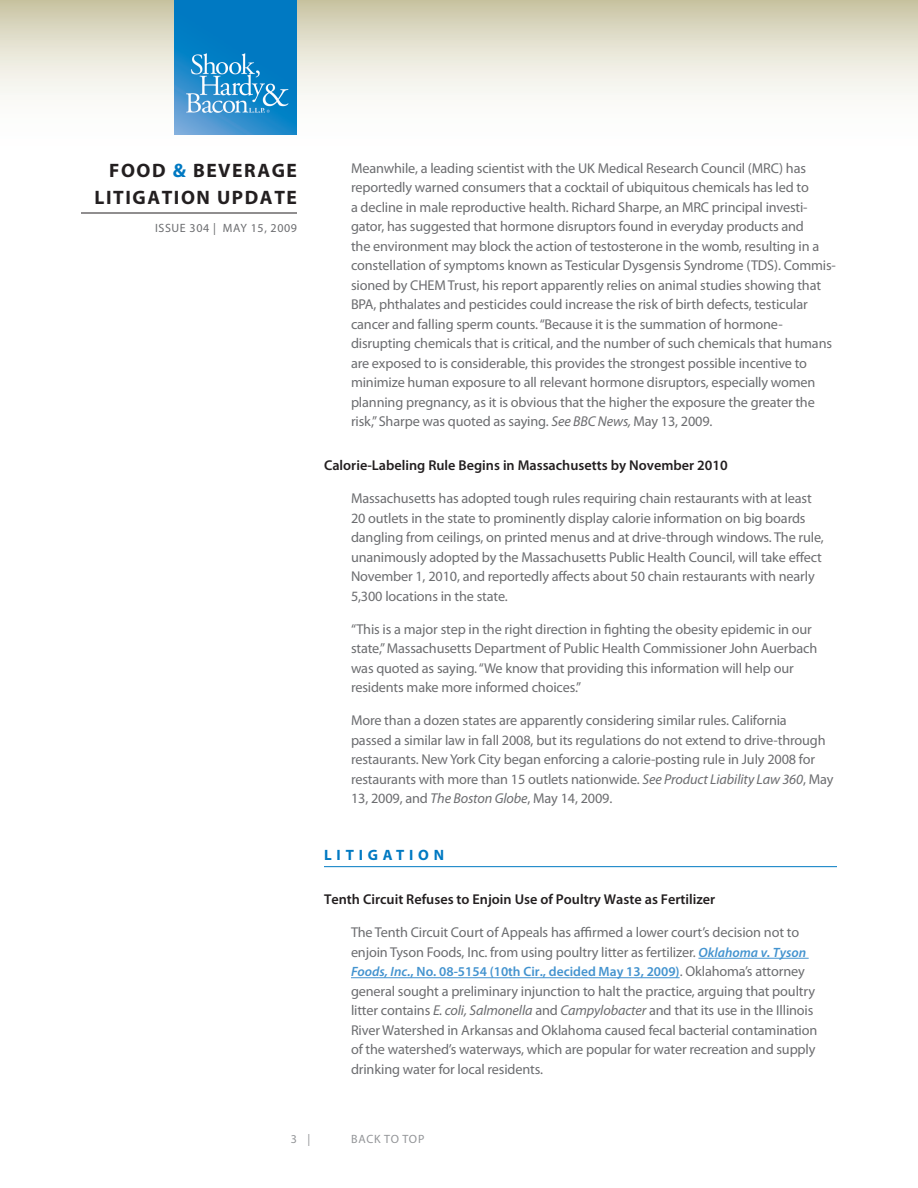
<style>
.page{position:relative;width:918px;height:1188px;background:#fff}
.page>*{position:absolute;margin:0;border:0;box-sizing:border-box;transform-origin:0 0}
.t1{font:700 19.5px/27px "Myriad Pro";letter-spacing:.08em;color:#231f20;text-align:right}
.Head{font:700 15px "Myriad Pro";letter-spacing:.32em;color:#0079c2}
.Body{font:14.25px/19.5px "Myriad Pro";letter-spacing:-.01em;color:#6c6d70}
.Subhead{font:600 14.25px "Myriad Pro";color:#231f20}
.Body-2{font:600 13.5px "Myriad Pro";color:#4393cf}
.t2{font:12px "Myriad Pro";letter-spacing:.05em;color:#6c6d70}
.Body-3{font:12px "Myriad Pro";letter-spacing:.06em;color:#939598}
.s1{color:#0079c2}
.s2{font-style:italic}
.s3{font-weight:600;font-style:italic;font-size:13.5px;color:#4393cf}
.s4{font-weight:400;font-size:14.25px;color:#6c6d70}
</style>
<div class="page">
<svg style="left:0;top:0;width:918px;height:135px"></svg>
<hr style="left:81px;top:213px;width:216px;height:1px;background:#231f20">
<img style="left:175px;top:0;width:122px;height:135px">
<hr style="left:324px;top:866px;width:513px;height:1px;background:#0079c2">
<hr style="left:698px;top:958px;width:111px;height:1px;background:#4393cf">
<hr style="left:351px;top:977px;width:329px;height:1px;background:#4393cf">
<h1 class="t1" style="left:94px;top:156px;width:204px">FOOD <span class="s1">&amp;</span> BEVERAGE<br>LITIGATION UPDATE</h1>
<p class="t2" style="left:155px;top:221px;width:143px">ISSUE 304 | MAY 15, 2009</p>
<p class="Body" style="left:351px;top:158px;width:486px">Meanwhile, a leading scientist with the UK Medical Research Council (MRC) has reportedly warned consumers that a cocktail of ubiquitous chemicals has led to<br>a decline in male reproductive health. Richard Sharpe, an MRC principal investi&shy;gator, has suggested that hormone disruptors found in everyday products and<br>the environment may block the action of testosterone in the womb, resulting in a constellation of symptoms known as Testicular Dysgensis Syndrome (TDS). Commis&shy;sioned by CHEM Trust, his report apparently relies on animal studies showing that BPA, phthalates and pesticides could increase the risk of birth defects, testicular cancer and falling sperm counts. “Because it is the summation of hormone&shy;disrupting chemicals that is critical, and the number of such chemicals that humans are exposed to is considerable, this provides the strongest possible incentive to minimize human exposure to all relevant hormone disruptors, especially women planning pregnancy, as it is obvious that the higher the exposure the greater the risk,” Sharpe was quoted as saying. <span class="s2">See BBC News,</span> May 13, 2009.</p>
<p class="Subhead" style="left:324px;top:456px;width:405px">Calorie-Labeling Rule Begins in Massachusetts by November 2010</p>
<p class="Body" style="left:351px;top:489px;width:474px">Massachusetts has adopted tough rules requiring chain restaurants with at least 20 outlets in the state to prominently display calorie information on big boards dangling from ceilings, on printed menus and at drive-through windows. The rule, unanimously adopted by the Massachusetts Public Health Council, will take effect November 1, 2010, and reportedly affects about 50 chain restaurants with nearly 5,300 locations in the state.</p>
<p class="Body" style="left:351px;top:619px;width:468px">“This is a major step in the right direction in fighting the obesity epidemic in our state,” Massachusetts Department of Public Health Commissioner John Auerbach was quoted as saying. “We know that providing this information will help our residents make more informed choices.”</p>
<p class="Body" style="left:351px;top:711px;width:484px">More than a dozen states are apparently considering similar rules. California<br>passed a similar law in fall 2008, but its regulations do not extend to drive-through restaurants. New York City began enforcing a calorie-posting rule in July 2008 for restaurants with more than 15 outlets nationwide. <span class="s2">See Product Liability Law 360</span>, May 13, 2009, and <span class="s2">The Boston Globe</span>, May 14, 2009.</p>
<p class="Head" style="left:324px;top:845px;width:122px">LITIGATION</p>
<p class="Subhead" style="left:324px;top:891px;width:393px">Tenth Circuit Refuses to Enjoin Use of Poultry Waste as Fertilizer</p>
<p class="Body" style="left:351px;top:923px;width:457px">The Tenth Circuit Court of Appeals has affirmed a lower court’s decision not to enjoin Tyson Foods, Inc. from using poultry litter as fertilizer. <span class="s3">Oklahoma v. Tyson</span></p>
<p class="Body-2" style="left:351px;top:963px;width:455px"><span class="s2">Foods, Inc.</span>, No. 08-5154 (10th Cir., decided May 13, 2009)<span class="s4">. Oklahoma’s attorney</span></p>
<p class="Body" style="left:351px;top:981px;width:468px">general sought a preliminary injunction to halt the practice, arguing that poultry litter contains <span class="s2">E. coli, Salmonella</span> and <span class="s2">Campylobacter</span> and that its use in the Illinois River Watershed in Arkansas and Oklahoma caused fecal bacterial contamination of the watershed’s waterways, which are popular for water recreation and supply drinking water for local residents.</p>
<p class="Body-3" style="left:291px;top:1132px;width:21px">3 |</p>
<p class="Body-3" style="left:351px;top:1132px;width:75px">BACK TO TOP</p>
</div>
